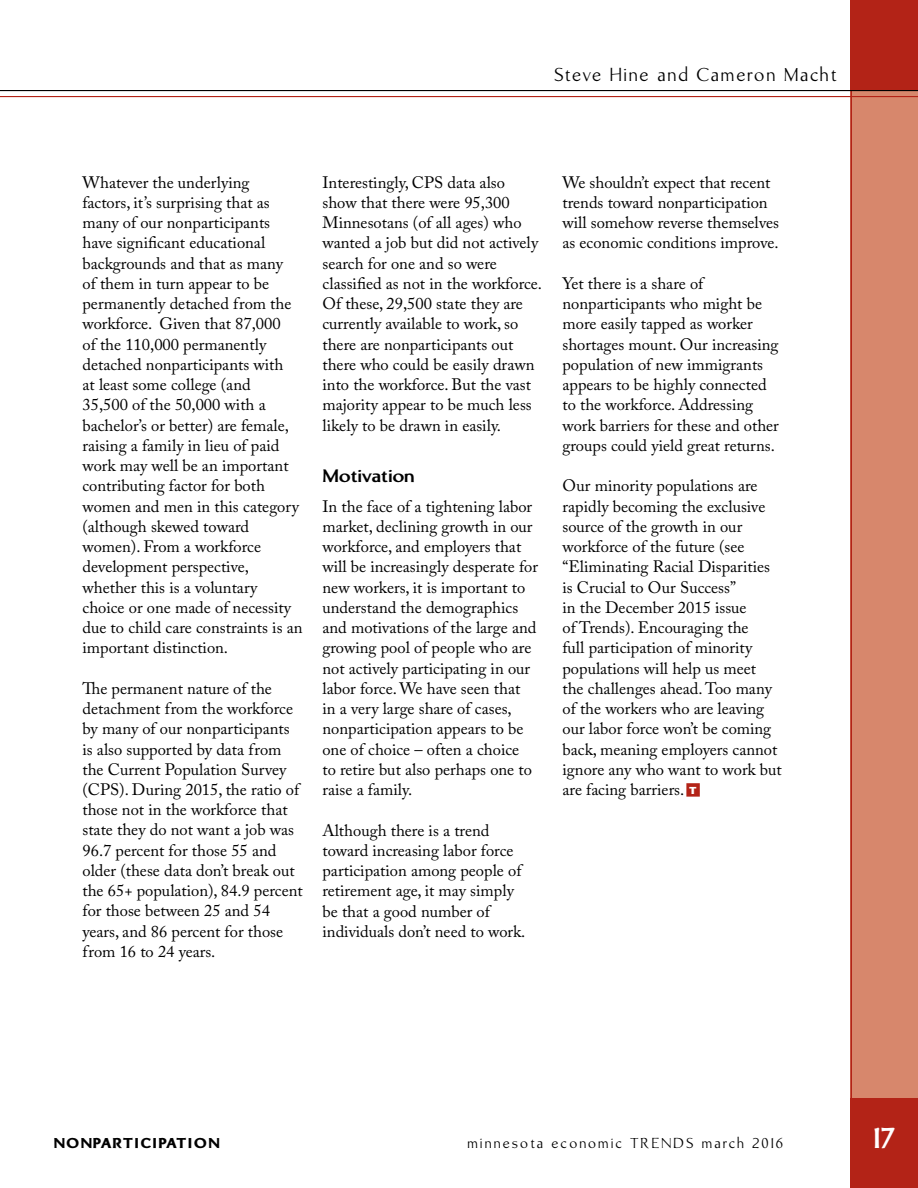
<style>
.page{position:relative;width:918px;height:1188px;background:#fff}
.page>*{position:absolute;margin:0;border:0;box-sizing:border-box;transform-origin:0 0}
.t1{font:700 30px "Brinar";color:#fff}
.Author_s_name_RIGHT{font:19.5px "Brinar";letter-spacing:.1em;color:#000}
.Body_subhead{font:700 18.9px "Brinar";letter-spacing:-.02em;color:#000;scale:1.11 1}
.t2{font:16.5px/20.2px "Adobe Caslon Pro";color:#000}
.t3{font:15px "Brinar";letter-spacing:.15em;color:#000}
.t4{font:900 15px "Brinar";letter-spacing:.11em;color:#000}
.s1{color:#b32317}
.s2{font-family:"Myriad Pro";font-weight:900;font-size:10.5px;color:#fff}
</style>
<div class="page">
<div style="left:850px;top:90px;width:68px;height:1008px;background:#d7876c"></div>
<div style="left:850px;top:1098px;width:68px;height:90px;background:#b32317"></div>
<div style="left:850px;top:0;width:68px;height:90px;background:#b32317"></div>
<hr style="left:850px;top:0;width:2px;height:1188px;background:#b32317">
<hr style="left:0;top:96px;width:918px;height:1px;background:#b32317">
<hr style="left:0;top:90px;width:918px;height:1px;background:#000">
<div style="left:686px;top:783px;width:14px;height:14px;border:3px solid #b32317"></div>
<svg style="left:686px;top:784px;width:13px;height:13px"></svg>
<p class="Author_s_name_RIGHT" style="left:554px;top:64px;width:284px">Steve Hine and Cameron Macht</p>
<p class="t2" style="left:82px;top:172px;width:222px">Whatever the underlying<br>factors, it’s surprising that as many of our nonparticipants have significant educational backgrounds and that as many<br>of them in turn appear to be permanently detached from the workforce. Given that 87,000<br>of the 110,000 permanently detached nonparticipants with<br>at least some college (and<br>35,500 of the 50,000 with a bachelor’s or better) are female, raising a family in lieu of paid work may well be an important contributing factor for both women and men in this category (although skewed toward women). From a workforce development perspective, whether this is a voluntary choice or one made of necessity due to child care constraints is an important distinction.</p>
<p class="t2" style="left:82px;top:678px;width:222px">The permanent nature of the detachment from the workforce by many of our nonparticipants is also supported by data from the Current Population Survey (CPS). During 2015, the ratio of those not in the workforce that state they do not want a job was<br>96.7 percent for those 55 and older (these data don’t break out the 65+ population), 84.9 percent for those between 25 and 54 years, and 86 percent for those from 16 to 24 years.</p>
<p class="t2" style="left:322px;top:172px;width:221px">Interestingly, CPS data also show that there were 95,300<br>Minnesotans (of all ages) who wanted a job but did not actively search for one and so were classified as not in the workforce.<br>Of these, 29,500 state they are currently available to work, so there are nonparticipants out there who could be easily drawn into the workforce. But the vast majority appear to be much less likely to be drawn in easily.</p>
<h3 class="Body_subhead" style="left:322px;top:466px;width:85px">Motivation</h3>
<p class="t2" style="left:322px;top:496px;width:217px">In the face of a tightening labor market, declining growth in our workforce, and employers that will be increasingly desperate for new workers, it is important to understand the demographics and motivations of the large and growing pool of people who are not actively participating in our labor force. We have seen that<br>in a very large share of cases, nonparticipation appears to be one of choice – often a choice<br>to retire but also perhaps one to raise a family.</p>
<p class="t2" style="left:322px;top:820px;width:205px">Although there is a trend toward increasing labor force participation among people of retirement age, it may simply be that a good number of individuals don’t need to work.</p>
<p class="t2" style="left:562px;top:172px;width:218px">We shouldn’t expect that recent trends toward nonparticipation will somehow reverse themselves as economic conditions improve.</p>
<p class="t2" style="left:562px;top:273px;width:218px">Yet there is a share of nonparticipants who might be more easily tapped as worker shortages mount. Our increasing population of new immigrants appears to be highly connected to the workforce. Addressing work barriers for these and other groups could yield great returns.</p>
<p class="t2" style="left:562px;top:476px;width:221px">Our minority populations are rapidly becoming the exclusive source of the growth in our workforce of the future (see “Eliminating Racial Disparities is Crucial to Our Success”<br>in the December 2015 issue<br>of Trends). Encouraging the<br>full participation of minority populations will help us meet<br>the challenges ahead. Too many of the workers who are leaving our labor force won’t be coming back, meaning employers cannot ignore any who want to work but are facing barriers. <span class="s1">■</span><span class="s2">T</span></p>
<p class="t4" style="left:54px;top:1134px;width:167px">NONPARTICIPATION</p>
<p class="t3" style="left:467px;top:1134px;width:317px">minnesota economic TRENDS march 2016</p>
<h1 class="t1" style="left:874px;top:1121px;width:23px">17</h1>
</div>
